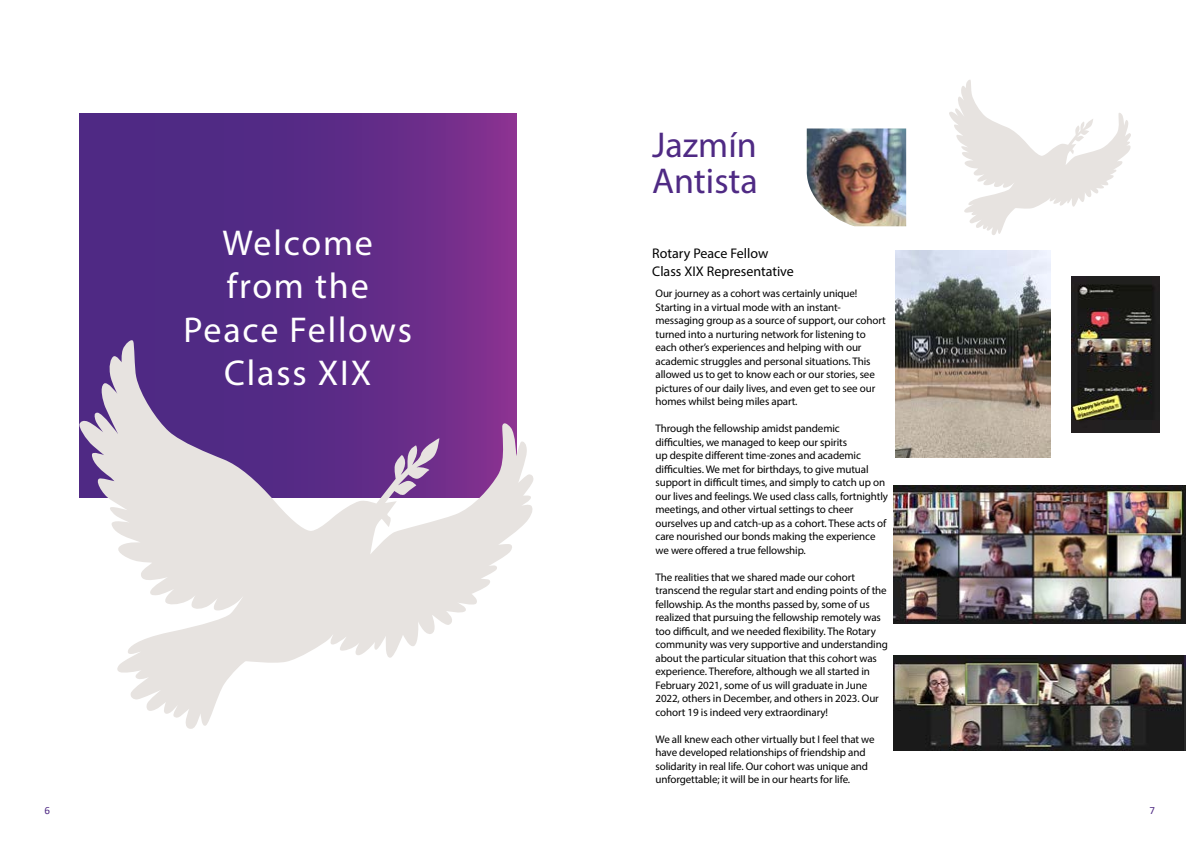
<style>
.page{position:relative;width:1191px;height:842px;background:#fff}
.page>*{position:absolute;margin:0;border:0;box-sizing:border-box;transform-origin:0 0}
.t1{font:36px/43.2px "Myriad Pro";letter-spacing:.05em;color:#fff;text-align:center}
.t2{font:36px/36px "Myriad Pro";color:#4f2a84}
.t3{font:14px/18px "Myriad Pro";color:#000}
.t4{font:11px/13.5px "Myriad Pro";letter-spacing:-.01em;color:#000}
.t5{font:11px "Calibri";color:#4f2a84}
</style>
<div class="page">
<svg style="left:79px;top:113px;width:437px;height:225px;background:#5e2b87"></svg>
<svg style="left:79px;top:338px;width:455px;height:391px"></svg>
<svg style="left:949px;top:80px;width:182px;height:155px"></svg>
<img style="left:806px;top:128px;width:100px;height:98px">
<img style="left:895px;top:251px;width:155px;height:207px">
<img style="left:893px;top:486px;width:292px;height:137px">
<img style="left:1071px;top:276px;width:88px;height:157px">
<img style="left:893px;top:655px;width:292px;height:95px">
<h1 class="t1" style="left:184px;top:221px;width:230px">Welcome from the<br>Peace Fellows<br>Class XIX</h1>
<h1 class="t2" style="left:652px;top:126px;width:107px">Jazmín<br>Antista</h1>
<p class="t3" style="left:652px;top:244px;width:143px">Rotary Peace Fellow<br>Class XIX Representative</p>
<p class="t4" style="left:655px;top:287px;width:232px">Our journey as a cohort was certainly unique!<br>Starting in a virtual mode with an instant&shy;messaging group as a source of support, our cohort turned into a nurturing network for listening to each other’s experiences and helping with our academic struggles and personal situations. This allowed us to get to know each or our stories, see pictures of our daily lives, and even get to see our homes whilst being miles apart.</p>
<p class="t4" style="left:655px;top:422px;width:234px">Through the fellowship amidst pandemic difficulties, we managed to keep our spirits<br>up despite different time-zones and academic difficulties. We met for birthdays, to give mutual support in difficult times, and simply to catch up on our lives and feelings. We used class calls, fortnightly meetings, and other virtual settings to cheer ourselves up and catch-up as a cohort. These acts of care nourished our bonds making the experience we were offered a true fellowship.</p>
<p class="t4" style="left:655px;top:570px;width:234px">The realities that we shared made our cohort transcend the regular start and ending points of the fellowship. As the months passed by, some of us realized that pursuing the fellowship remotely was too difficult, and we needed flexibility. The Rotary community was very supportive and understanding about the particular situation that this cohort was experience. Therefore, although we all started in February 2021, some of us will graduate in June 2022, others in December, and others in 2023. Our cohort 19 is indeed very extraordinary!</p>
<p class="t4" style="left:655px;top:732px;width:221px">We all knew each other virtually but I feel that we have developed relationships of friendship and solidarity in real life. Our cohort was unique and unforgettable; it will be in our hearts for life.</p>
<p class="t5" style="left:45px;top:803px;width:7px">6</p>
<p class="t5" style="left:1149px;top:803px;width:7px">7</p>
</div>
